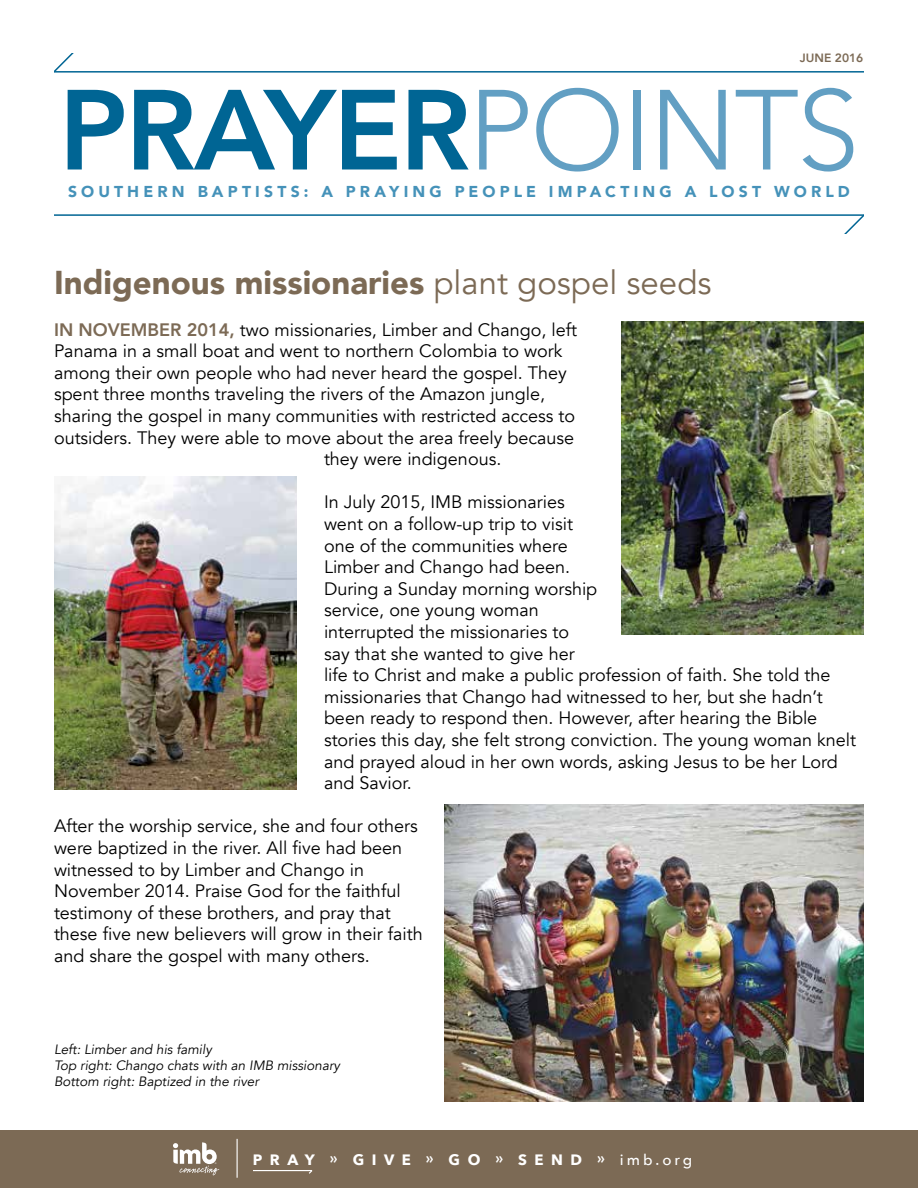
<style>
.page{position:relative;width:918px;height:1188px;background:#fff}
.page>*{position:absolute;margin:0;border:0;box-sizing:border-box;transform-origin:0 0}
.t1{font:800 112.5px "Avenir";letter-spacing:-.02em;color:#006594}
.t2{font:900 33px "Avenir";color:#7c6a55}
.t3{font:18px/21.6px "Avenir";color:#000}
.t4{font:900 15.75px "Avenir";letter-spacing:.265em;color:#4592b9}
.t5{font:700 15px "Avenir Next";letter-spacing:.5em;color:#fff}
.t6{font:italic 13.5px/16.2px "Avenir";color:#000}
.t7{font:800 12px "Avenir";color:#7c6a55}
.t8{font:2.25px "Avenir LT Std";color:#fff}
.s1{font-weight:300;color:#629fc3}
.s2{font-weight:400}
.s3{font-weight:800;color:#7c6a55}
.s4{font-weight:600}
.s5{font-weight:500}
</style>
<div class="page">
<div style="left:0;top:1130px;width:918px;height:58px;background:#7c6a55"></div>
<svg style="left:173px;top:1142px;width:46px;height:33px"></svg>
<hr style="left:237px;top:1139px;width:1px;height:39px;background:#fff">
<hr style="left:254px;top:1170px;width:58px;height:1px;background:#fff">
<hr style="left:54px;top:71px;width:810px;height:2px;background:#006594">
<svg style="left:54px;top:54px;width:36px;height:19px"></svg>
<hr style="left:54px;top:214px;width:810px;height:2px;background:#006594">
<svg style="left:828px;top:214px;width:36px;height:19px"></svg>
<img style="left:444px;top:805px;width:420px;height:297px">
<img style="left:54px;top:476px;width:243px;height:313px">
<img style="left:621px;top:322px;width:243px;height:312px">
<p class="t7" style="left:800px;top:48px;width:65px">JUNE 2016</p>
<h1 class="t1" style="left:59px;top:43px;width:802px">PRAYER<span class="s1">POINTS</span></h1>
<p class="t4" style="left:68px;top:178px;width:783px">SOUTHERN BAPTISTS: A PRAYING PEOPLE IMPACTING A LOST WORLD</p>
<h2 class="t2" style="left:54px;top:254px;width:659px">Indigenous missionaries <span class="s2">plant gospel seeds</span></h2>
<p class="t3" style="left:54px;top:319px;width:525px"><span class="s3">IN NOVEMBER 2014,</span> two missionaries, Limber and Chango, left</p>
<p class="t3" style="left:54px;top:340px;width:510px">Panama in a small boat and went to northern Colombia to work</p>
<p class="t3" style="left:54px;top:362px;width:514px">among their own people who had never heard the gospel. They</p>
<p class="t3" style="left:54px;top:384px;width:493px">spent three months traveling the rivers of the Amazon jungle,</p>
<p class="t3" style="left:54px;top:405px;width:523px">sharing the gospel in many communities with restricted access to</p>
<p class="t3" style="left:54px;top:427px;width:522px">outsiders. They were able to move about the area freely because</p>
<p class="t3" style="left:324px;top:448px;width:179px">they were indigenous.</p>
<p class="t3" style="left:324px;top:492px;width:534px">In July 2015, IMB missionaries<br>went on a follow-up trip to visit<br>one of the communities where<br>Limber and Chango had been.<br>During a Sunday morning worship<br>service, one young woman<br>interrupted the missionaries to<br>say that she wanted to give her<br>life to Christ and make a public profession of faith. She told the missionaries that Chango had witnessed to her, but she hadn’t been ready to respond then. However, after hearing the Bible stories this day, she felt strong conviction. The young woman knelt and prayed aloud in her own words, asking Jesus to be her Lord and Savior.</p>
<p class="t3" style="left:54px;top:816px;width:370px">After the worship service, she and four others were baptized in the river. All five had been witnessed to by Limber and Chango in November 2014. Praise God for the faithful testimony of these brothers, and pray that these five new believers will grow in their faith and share the gospel with many others.</p>
<p class="t6" style="left:54px;top:1041px;width:288px">Left: Limber and his family<br>Top right: Chango chats with an IMB missionary<br>Bottom right: Baptized in the river</p>
<p class="t8" style="left:215px;top:1162px;width:3px">®</p>
<p class="t5" style="left:253px;top:1147px;width:441px">PRAY <span class="s4">»</span> GIVE <span class="s4">»</span> GO <span class="s4">»</span> SEND <span class="s4">»</span> <span class="s5">imb.org</span></p>
</div>
